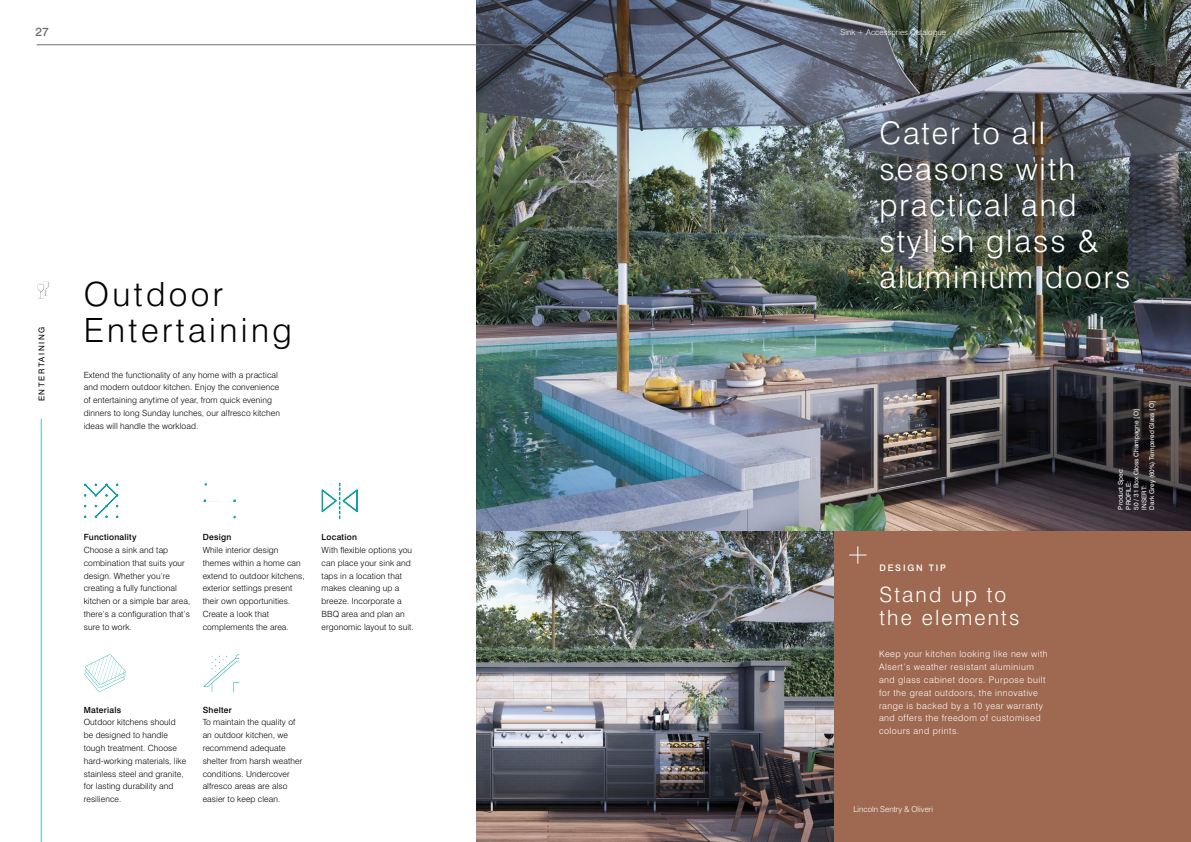
<style>
.page{position:relative;width:1191px;height:842px;background:#fff}
.page>*{position:absolute;margin:0;border:0;box-sizing:border-box;transform-origin:0 0}
.t1{font:300 33.4px/36.4px "Swiss 721 BT";letter-spacing:.1em;color:#000}
.t2{font:300 31px/36px "Swiss 721 BT";letter-spacing:.065em;color:#fff}
.t3{font:300 21.1px/22.5px "Swiss 721 BT";letter-spacing:.1em;color:#fff}
.t4{font:500 12px "Swiss 721 BT";color:#6d6e71}
.t5{font:300 9px/12.8px "Swiss 721 BT";letter-spacing:.05em;color:#fff}
.t6{font:500 9px "Swiss 721 BT";letter-spacing:.2em;color:#fff}
.t7{font:300 8.5px/12.8px "Swiss 721 BT";letter-spacing:.01em;color:#000}
.t8{font:500 8.5px "Swiss 721 BT";letter-spacing:.03em;color:#000}
.t9{font:300 8px "Swiss 721 BT";color:#fff}
.t10{font:8px "Swiss 721 BT";letter-spacing:.2em;color:#000}
.t11{font:6.5px/7.8px "Swiss 721 BT";color:#fff}
</style>
<div class="page">
<div style="left:833px;top:530px;width:358px;height:312px;background:#9e6950"></div>
<img style="left:476px;top:530px;width:357px;height:312px">
<hr style="left:41px;top:419px;width:1px;height:423px;background:#4dbdc7">
<img style="left:476px;top:0;width:715px;height:530px">
<svg style="left:37px;top:281px;width:12px;height:18px"></svg>
<svg style="left:84px;top:484px;width:34px;height:34px"></svg>
<svg style="left:322px;top:483px;width:35px;height:35px"></svg>
<svg style="left:203px;top:482px;width:33px;height:37px"></svg>
<svg style="left:84px;top:654px;width:42px;height:38px"></svg>
<svg style="left:203px;top:654px;width:37px;height:38px"></svg>
<svg style="left:849px;top:546px;width:17px;height:18px"></svg>
<hr style="left:37px;top:45px;width:522px;height:1px;background:#6d6e71">
<h3 class="t4" style="left:35px;top:25px;width:15px">27</h3>
<p class="t10" style="left:37px;top:401px;width:76px;rotate:-90deg">ENTERTAINING</p>
<h1 class="t1" style="left:84px;top:276px;width:209px">Outdoor<br>Entertaining</h1>
<p class="t7" style="left:84px;top:368px;width:198px">Extend the functionality of any home with a practical and modern outdoor kitchen. Enjoy the convenience of entertaining anytime of year, from quick evening dinners to long Sunday lunches, our alfresco kitchen ideas will handle the workload.</p>
<p class="t8" style="left:84px;top:532px;width:54px">Functionality</p>
<p class="t7" style="left:84px;top:543px;width:108px">Choose a sink and tap combination that suits your design. Whether you’re creating a fully functional kitchen or a simple bar area, there’s a configuration that’s sure to work.</p>
<p class="t8" style="left:203px;top:532px;width:30px">Design</p>
<p class="t7" style="left:203px;top:543px;width:104px">While interior design themes within a home can extend to outdoor kitchens, exterior settings present their own opportunities.<br>Create a look that complements the area.</p>
<p class="t8" style="left:322px;top:532px;width:37px">Location</p>
<p class="t7" style="left:322px;top:543px;width:94px">With flexible options you can place your sink and taps in a location that makes cleaning up a breeze. Incorporate a<br>BBQ area and plan an ergonomic layout to suit.</p>
<p class="t8" style="left:84px;top:704px;width:39px">Materials</p>
<p class="t7" style="left:84px;top:716px;width:104px">Outdoor kitchens should be designed to handle tough treatment. Choose hard-working materials, like stainless steel and granite, for lasting durability and resilience.</p>
<p class="t8" style="left:203px;top:704px;width:31px">Shelter</p>
<p class="t7" style="left:203px;top:716px;width:101px">To maintain the quality of an outdoor kitchen, we recommend adequate shelter from harsh weather conditions. Undercover alfresco areas are also easier to keep clean.</p>
<p class="t9" style="left:840px;top:27px;width:107px">Sink + Accessories Catalogue</p>
<h2 class="t2" style="left:879px;top:115px;width:252px">Cater to all seasons with practical and stylish glass &amp; aluminium doors</h2>
<p class="t6" style="left:879px;top:562px;width:68px">DESIGN TIP</p>
<h3 class="t3" style="left:879px;top:583px;width:141px">Stand up to the elements</h3>
<p class="t5" style="left:879px;top:648px;width:170px">Keep your kitchen looking like new with Alsert’s weather resistant aluminium and glass cabinet doors. Purpose built for the great outdoors, the innovative range is backed by a 10 year warranty and offers the freedom of customised colours and prints.</p>
<p class="t9" style="left:853px;top:805px;width:81px">Lincoln Sentry &amp; Oliveri</p>
<p class="t11" style="left:1116px;top:509px;width:110px;rotate:-90deg">Product Spec:<br>PROFILE:<br>50 / 31 Box Gloss Champagne [O]<br>INSERT:<br>Dark Grey (60%) Tempered Glass [O]</p>
</div>
